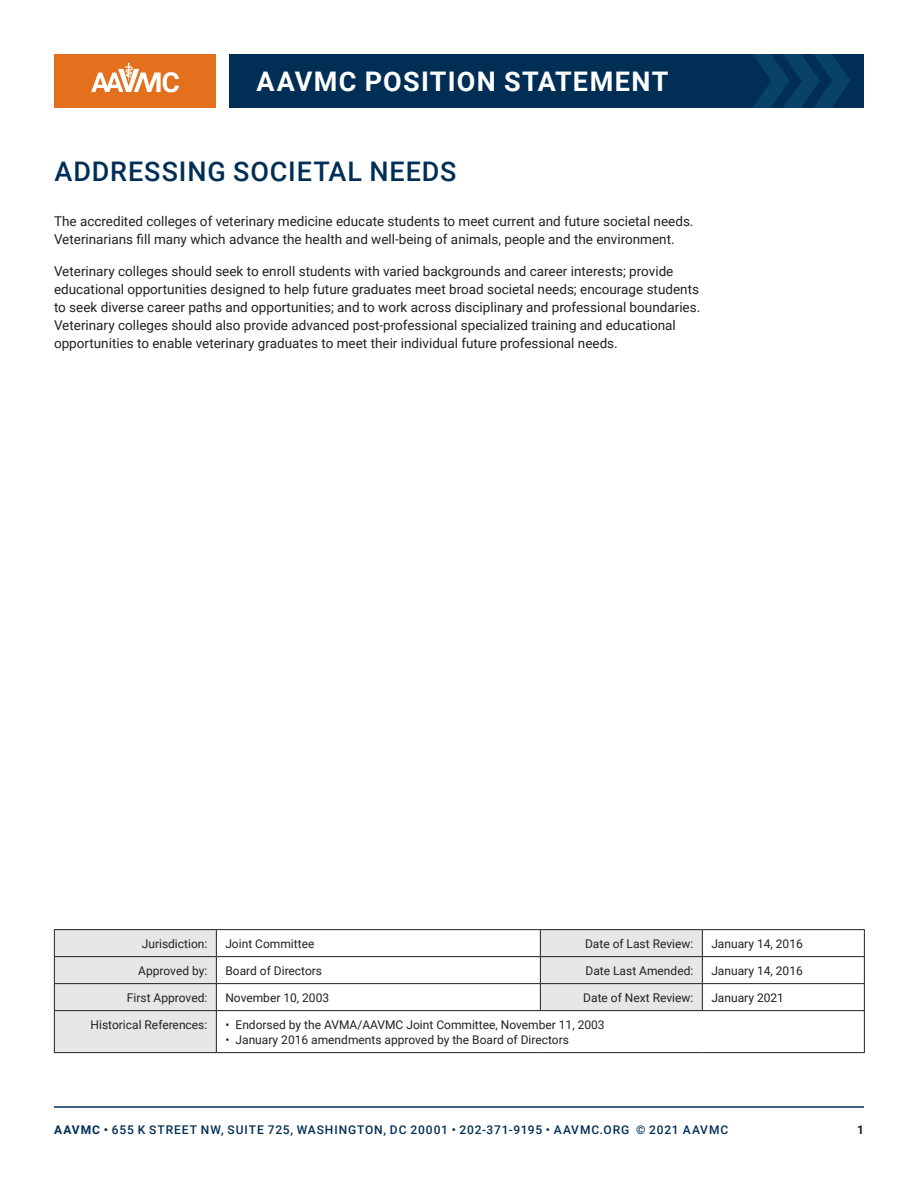
<style>
.page{position:relative;width:918px;height:1188px;background:#fff}
.page>*{position:absolute;margin:0;border:0;box-sizing:border-box;transform-origin:0 0}
.t1{font:500 27px "Roboto";letter-spacing:.03em;color:#002e54}
.t2{font:700 27px "Roboto";letter-spacing:.045em;color:#fff}
.t3{font:13.5px/18px "Roboto";color:#231f20}
.t4{font:12px "Roboto";color:#231f20}
.t5{font:500 12px "Roboto";letter-spacing:.075em;color:#002e54}
.t6{font:700 12px "Roboto";color:#231f20}
.s1{font-weight:700}
</style>
<div class="page">
<div style="left:54px;top:54px;width:162px;height:54px;background:#e4701e"></div>
<div style="left:230px;top:54px;width:634px;height:54px;background:#002e54"></div>
<svg style="left:753px;top:54px;width:97px;height:54px"></svg>
<svg style="left:91px;top:63px;width:88px;height:29px"></svg>
<svg style="left:55px;top:930px;width:647px;height:122px"></svg>
<hr style="left:54px;top:929px;width:162px;height:1px;background:#231f20">
<hr style="left:216px;top:929px;width:324px;height:1px;background:#231f20">
<hr style="left:540px;top:929px;width:162px;height:1px;background:#231f20">
<hr style="left:702px;top:929px;width:163px;height:1px;background:#231f20">
<hr style="left:54px;top:956px;width:162px;height:1px;background:#231f20">
<hr style="left:216px;top:956px;width:324px;height:1px;background:#231f20">
<hr style="left:540px;top:956px;width:162px;height:1px;background:#231f20">
<hr style="left:702px;top:956px;width:163px;height:1px;background:#231f20">
<hr style="left:54px;top:983px;width:162px;height:1px;background:#231f20">
<svg style="left:54px;top:930px;width:1px;height:80px"></svg>
<hr style="left:216px;top:983px;width:324px;height:1px;background:#231f20">
<svg style="left:216px;top:930px;width:1px;height:80px"></svg>
<hr style="left:540px;top:983px;width:162px;height:1px;background:#231f20">
<svg style="left:540px;top:930px;width:1px;height:80px"></svg>
<hr style="left:702px;top:983px;width:163px;height:1px;background:#231f20">
<svg style="left:702px;top:930px;width:1px;height:80px"></svg>
<svg style="left:864px;top:930px;width:1px;height:80px"></svg>
<hr style="left:54px;top:1010px;width:162px;height:1px;background:#231f20">
<hr style="left:54px;top:1011px;width:1px;height:41px;background:#231f20">
<hr style="left:216px;top:1010px;width:324px;height:1px;background:#231f20">
<hr style="left:216px;top:1011px;width:1px;height:41px;background:#231f20">
<hr style="left:540px;top:1010px;width:162px;height:1px;background:#231f20">
<hr style="left:702px;top:1010px;width:163px;height:1px;background:#231f20">
<hr style="left:864px;top:1011px;width:1px;height:41px;background:#231f20">
<hr style="left:54px;top:1052px;width:162px;height:1px;background:#231f20">
<hr style="left:216px;top:1052px;width:324px;height:1px;background:#231f20">
<hr style="left:540px;top:1052px;width:162px;height:1px;background:#231f20">
<hr style="left:702px;top:1052px;width:163px;height:1px;background:#231f20">
<hr style="left:54px;top:1106px;width:810px;height:2px;background:#002e54">
<h1 class="t2" style="left:257px;top:62px;width:413px">AAVMC POSITION STATEMENT</h1>
<h1 class="t1" style="left:54px;top:153px;width:404px">ADDRESSING SOCIETAL NEEDS</h1>
<p class="t3" style="left:54px;top:212px;width:641px">The accredited colleges of veterinary medicine educate students to meet current and future societal needs.<br>Veterinarians fill many which advance the health and well-being of animals, people and the environment.</p>
<p class="t3" style="left:54px;top:261px;width:648px">Veterinary colleges should seek to enroll students with varied backgrounds and career interests; provide educational opportunities designed to help future graduates meet broad societal needs; encourage students to seek diverse career paths and opportunities; and to work across disciplinary and professional boundaries.<br>Veterinary colleges should also provide advanced post-professional specialized training and educational opportunities to enable veterinary graduates to meet their individual future professional needs.</p>
<p class="t4" style="left:142px;top:935px;width:67px">Jurisdiction:</p>
<p class="t4" style="left:225px;top:935px;width:91px">Joint Committee</p>
<p class="t4" style="left:585px;top:935px;width:110px">Date of Last Review:</p>
<p class="t4" style="left:711px;top:935px;width:93px">January 14, 2016</p>
<p class="t4" style="left:138px;top:962px;width:71px">Approved by:</p>
<p class="t4" style="left:225px;top:962px;width:98px">Board of Directors</p>
<p class="t4" style="left:586px;top:962px;width:109px">Date Last Amended:</p>
<p class="t4" style="left:711px;top:962px;width:93px">January 14, 2016</p>
<p class="t4" style="left:127px;top:989px;width:82px">First Approved:</p>
<p class="t4" style="left:225px;top:989px;width:105px">November 10, 2003</p>
<p class="t4" style="left:583px;top:989px;width:112px">Date of Next Review:</p>
<p class="t4" style="left:711px;top:989px;width:74px">January 2021</p>
<p class="t4" style="left:91px;top:1016px;width:118px">Historical References:</p>
<p class="t4" style="left:225px;top:1016px;width:381px">• Endorsed by the AVMA/AAVMC Joint Committee, November 11, 2003</p>
<p class="t4" style="left:225px;top:1031px;width:345px">• January 2016 amendments approved by the Board of Directors</p>
<p class="t5" style="left:54px;top:1121px;width:676px"><span class="s1">AAVMC •</span> 655 K STREET NW, SUITE 725, WASHINGTON, DC 20001 • 202-371-9195 • AAVMC.ORG © 2021 AAVMC</p>
<p class="t6" style="left:857px;top:1121px;width:8px">1</p>
</div>
